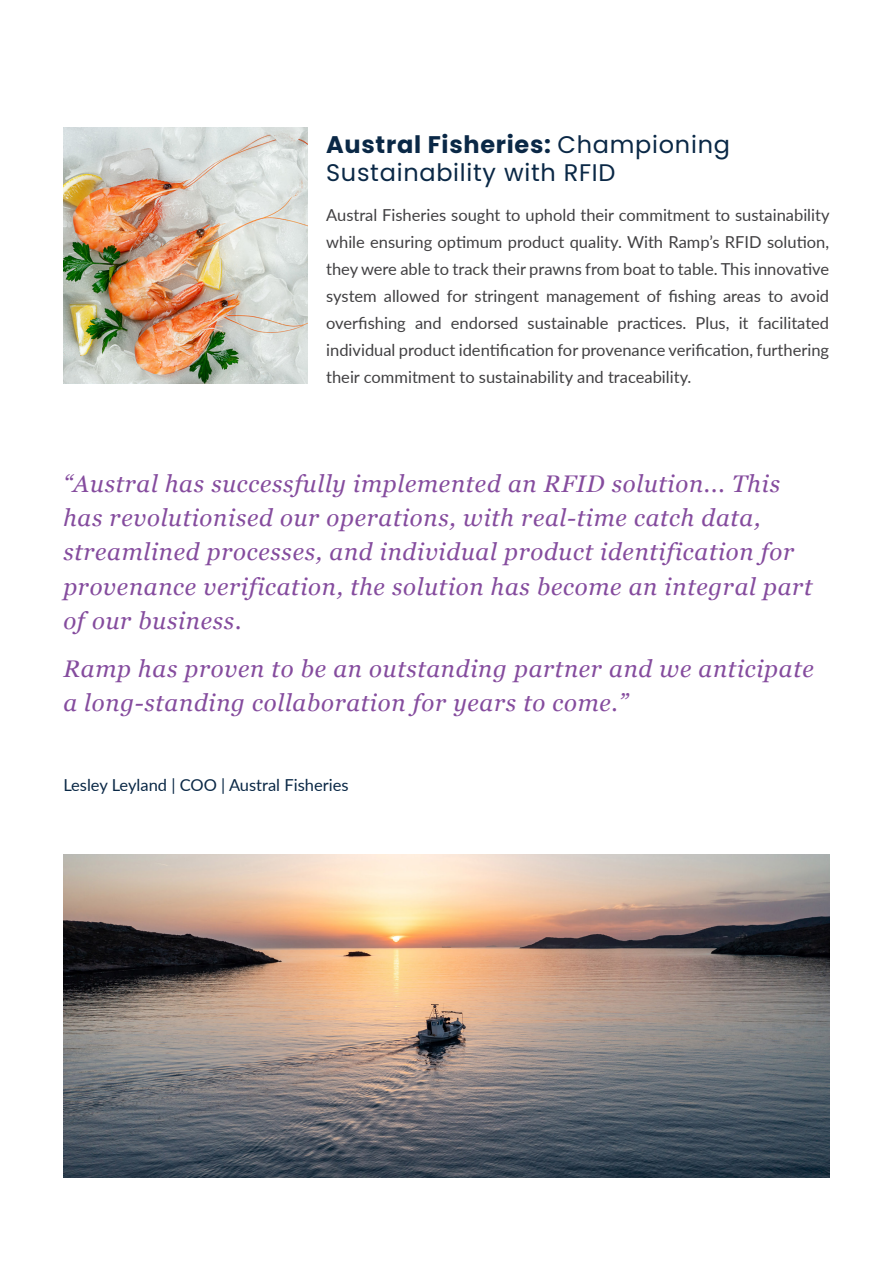
<style>
.page{position:relative;width:893px;height:1263px;background:#fff}
.page>*{position:absolute;margin:0;border:0;box-sizing:border-box;transform-origin:0 0}
.t1{font:italic 24px/34.5px "Georgia";letter-spacing:.03em;color:#854c9e}
.t2{font:24px/28.5px "Poppins";letter-spacing:.03em;color:#0a2846}
.t3{font:16.5px/27px "Lato";color:#414042;text-align:justify}
.t4{font:16.5px "Lato";color:#0a2846}
.s1{font-weight:700}
</style>
<div class="page">
<img style="left:63px;top:128px;width:245px;height:255px">
<img style="left:63px;top:854px;width:766px;height:324px">
<h1 class="t2" style="left:326px;top:130px;width:405px"><span class="s1">Austral Fisheries:</span> Championing<br>Sustainability with RFID</h1>
<p class="t3" style="left:326px;top:201px;width:505px">Austral Fisheries sought to uphold their commitment to sustainability while ensuring optimum product quality. With Ramp’s RFID solution, they were able to track their prawns from boat to table. This innovative system allowed for stringent management of fishing areas to avoid overfishing and endorsed sustainable practices. Plus, it facilitated individual product identification for provenance verification, furthering their commitment to sustainability and traceability.</p>
<p class="t1" style="left:63px;top:466px;width:751px">“Austral has successfully implemented an RFID solution... This has revolutionised our operations, with real-time catch data, streamlined processes, and individual product identification for provenance verification, the solution has become an integral part of our business.</p>
<h1 class="t1" style="left:63px;top:651px;width:752px">Ramp has proven to be an outstanding partner and we anticipate a long-standing collaboration for years to come.”</h1>
<p class="t4" style="left:63px;top:773px;width:287px">Lesley Leyland | COO | Austral Fisheries</p>
</div>
